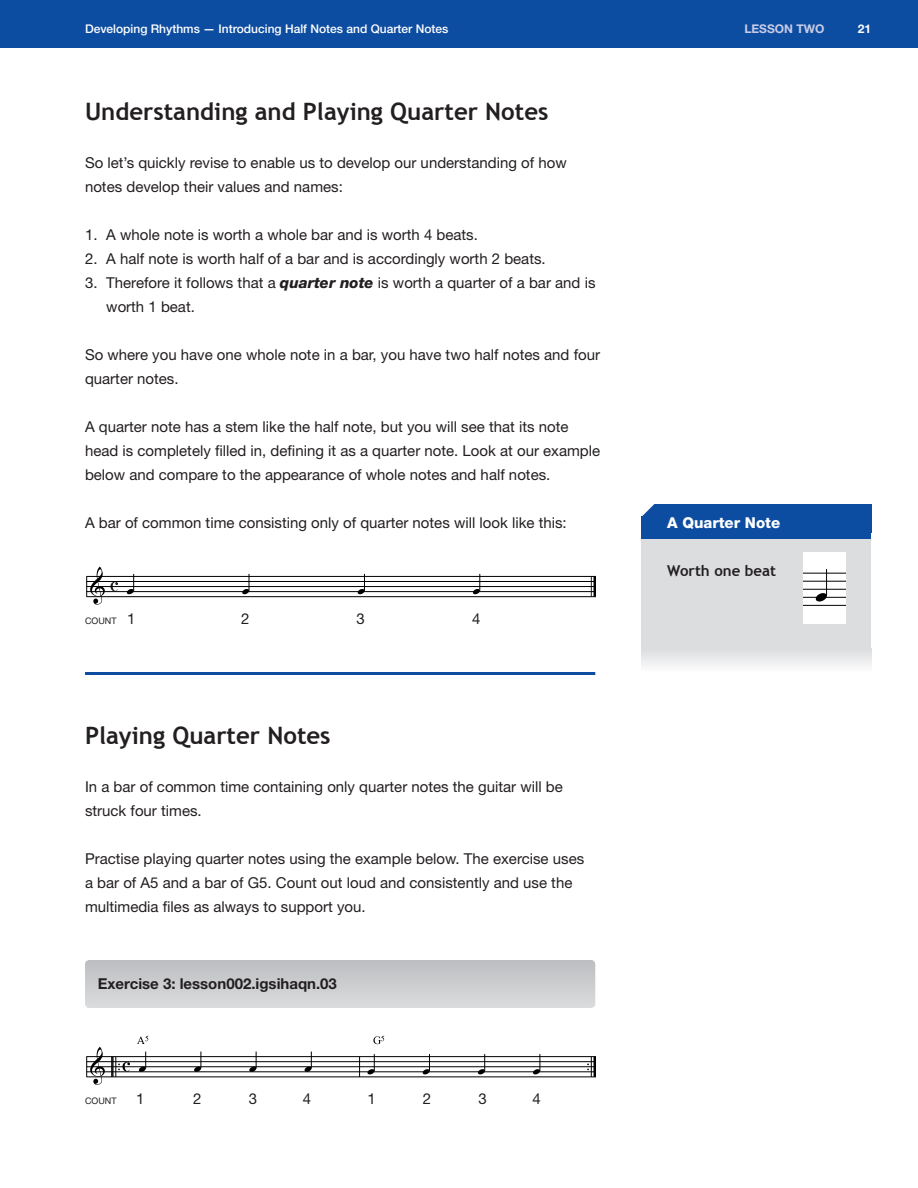
<style>
.page{position:relative;width:918px;height:1188px;background:#fff}
.page>*{position:absolute;margin:0;border:0;box-sizing:border-box;transform-origin:0 0}
.t1{font:700 24px "Trebuchet MS";color:#231f20}
.t2{font:15px/24px "Helvetica Neue";color:#231f20}
.t3{font:700 15px "Helvetica Neue";color:#231f20}
.t4{font:800 15px "Helvetica Neue";color:#fff}
.t5{font:700 15px "Trebuchet MS";color:#231f20}
.t6{font:500 12px "Helvetica Neue LT Std";color:#fff}
.t7{font:700 12px "Helvetica Neue LT Std";color:#c7cbe6}
.t8{font:700 12px "Helvetica Neue LT Std";color:#fff}
.t9{font:9px "Helvetica Neue";color:#231f20}
.s1{font-weight:800;font-style:italic}
.s2{font-size:15px}
</style>
<div class="page">
<div style="left:0;top:0;width:918px;height:48px;background:#0d4da1"></div>
<div style="left:642px;top:528px;width:229px;height:120px;background:#dcdddf"></div>
<div style="left:642px;top:648px;width:229px;height:24px;background:linear-gradient(to bottom,#dbdcde,#fcfcfc)"></div>
<div style="left:642px;top:504px;width:191px;height:12px;background:#0d4da1"></div>
<div style="left:642px;top:516px;width:229px;height:23px;background:#0d4da1"></div>
<div style="left:803px;top:552px;width:43px;height:72px;background:#fff"></div>
<hr style="left:85px;top:672px;width:510px;height:3px;background:#0d4da1">
<svg style="left:85px;top:960px;width:510px;height:48px;background:#cbccce"></svg>
<svg style="left:591px;top:577px;width:4px;height:19px"></svg>
<hr style="left:86px;top:596px;width:509px;height:1px;background:#000">
<hr style="left:86px;top:591px;width:509px;height:1px;background:#000">
<hr style="left:86px;top:586px;width:509px;height:1px;background:#000">
<hr style="left:86px;top:581px;width:509px;height:1px;background:#000">
<hr style="left:86px;top:576px;width:509px;height:1px;background:#000">
<svg style="left:86px;top:567px;width:32px;height:38px"></svg>
<svg style="left:127px;top:574px;width:7px;height:20px"></svg>
<svg style="left:242px;top:574px;width:8px;height:20px"></svg>
<svg style="left:358px;top:574px;width:7px;height:20px"></svg>
<svg style="left:473px;top:574px;width:8px;height:20px"></svg>
<hr style="left:803px;top:605px;width:42px;height:1px;background:#000">
<hr style="left:803px;top:597px;width:42px;height:1px;background:#000">
<hr style="left:803px;top:589px;width:42px;height:1px;background:#000">
<hr style="left:803px;top:581px;width:42px;height:1px;background:#000">
<hr style="left:803px;top:573px;width:42px;height:1px;background:#000">
<svg style="left:816px;top:569px;width:11px;height:33px"></svg>
<hr style="left:111px;top:1057px;width:3px;height:20px;background:#231f20">
<svg style="left:115px;top:1057px;width:15px;height:20px"></svg>
<svg style="left:359px;top:1057px;width:1px;height:20px"></svg>
<svg style="left:587px;top:1057px;width:8px;height:20px"></svg>
<hr style="left:86px;top:1077px;width:509px;height:1px;background:#000">
<hr style="left:86px;top:1072px;width:509px;height:1px;background:#000">
<hr style="left:86px;top:1066px;width:509px;height:1px;background:#000">
<hr style="left:86px;top:1061px;width:509px;height:1px;background:#000">
<hr style="left:86px;top:1056px;width:509px;height:1px;background:#000">
<svg style="left:86px;top:1047px;width:19px;height:38px"></svg>
<svg style="left:137px;top:1036px;width:11px;height:8px"></svg>
<svg style="left:139px;top:1052px;width:7px;height:20px"></svg>
<svg style="left:194px;top:1052px;width:8px;height:20px"></svg>
<svg style="left:249px;top:1052px;width:8px;height:20px"></svg>
<svg style="left:305px;top:1052px;width:7px;height:20px"></svg>
<svg style="left:368px;top:1054px;width:7px;height:20px"></svg>
<svg style="left:373px;top:1036px;width:11px;height:8px"></svg>
<svg style="left:423px;top:1054px;width:7px;height:20px"></svg>
<svg style="left:478px;top:1054px;width:7px;height:20px"></svg>
<svg style="left:533px;top:1054px;width:8px;height:20px"></svg>
<div style="left:833px;top:504px;width:38px;height:29px;background:#0d4da1"></div>
<p class="t6" style="left:85px;top:22px;width:365px">Developing Rhythms — Introducing Half Notes and Quarter Notes</p>
<p class="t7" style="left:744px;top:21px;width:82px">LESSON TWO</p>
<p class="t8" style="left:858px;top:21px;width:15px">21</p>
<h1 class="t1" style="left:85px;top:96px;width:465px">Understanding and Playing Quarter Notes</h1>
<p class="t2" style="left:85px;top:150px;width:483px">So let’s quickly revise to enable us to develop our understanding of how notes develop their values and names:</p>
<p class="t2" style="left:85px;top:222px;width:394px">1. A whole note is worth a whole bar and is worth 4 beats.</p>
<p class="t2" style="left:85px;top:246px;width:462px">2. A half note is worth half of a bar and is accordingly worth 2 beats.</p>
<p class="t2" style="left:106px;top:270px;width:491px;text-indent:-21px">3. Therefore it follows that a <span class="s1">quarter note</span> is worth a quarter of a bar and is worth 1 beat.</p>
<p class="t2" style="left:85px;top:342px;width:517px">So where you have one whole note in a bar, you have two half notes and four quarter notes.</p>
<p class="t2" style="left:85px;top:414px;width:517px">A quarter note has a stem like the half note, but you will see that its note head is completely filled in, defining it as a quarter note. Look at our example below and compare to the appearance of whole notes and half notes.</p>
<p class="t2" style="left:85px;top:510px;width:483px">A bar of common time consisting only of quarter notes will look like this:</p>
<p class="t4" style="left:667px;top:514px;width:115px">A Quarter Note</p>
<p class="t5" style="left:667px;top:561px;width:111px">Worth one beat</p>
<p class="t9" style="left:85px;top:615px;width:52px">COUNT <span class="s2">1</span></p>
<p class="t2" style="left:241px;top:606px;width:10px">2</p>
<p class="t2" style="left:357px;top:606px;width:10px">3</p>
<p class="t2" style="left:472px;top:606px;width:10px">4</p>
<h1 class="t1" style="left:85px;top:720px;width:247px">Playing Quarter Notes</h1>
<p class="t2" style="left:85px;top:774px;width:479px">In a bar of common time containing only quarter notes the guitar will be struck four times.</p>
<p class="t2" style="left:85px;top:846px;width:501px">Practise playing quarter notes using the example below. The exercise uses a bar of A5 and a bar of G5. Count out loud and consistently and use the multimedia files as always to support you.</p>
<p class="t3" style="left:98px;top:974px;width:241px">Exercise 3: lesson002.igsihaqn.03</p>
<p class="t9" style="left:85px;top:1095px;width:33px">COUNT</p>
<p class="t2" style="left:136px;top:1086px;width:10px">1</p>
<p class="t2" style="left:193px;top:1086px;width:10px">2</p>
<p class="t2" style="left:249px;top:1086px;width:10px">3</p>
<p class="t2" style="left:303px;top:1086px;width:10px">4</p>
<p class="t2" style="left:367px;top:1086px;width:10px">1</p>
<p class="t2" style="left:423px;top:1086px;width:10px">2</p>
<p class="t2" style="left:478px;top:1086px;width:10px">3</p>
<p class="t2" style="left:532px;top:1086px;width:10px">4</p>
</div>
